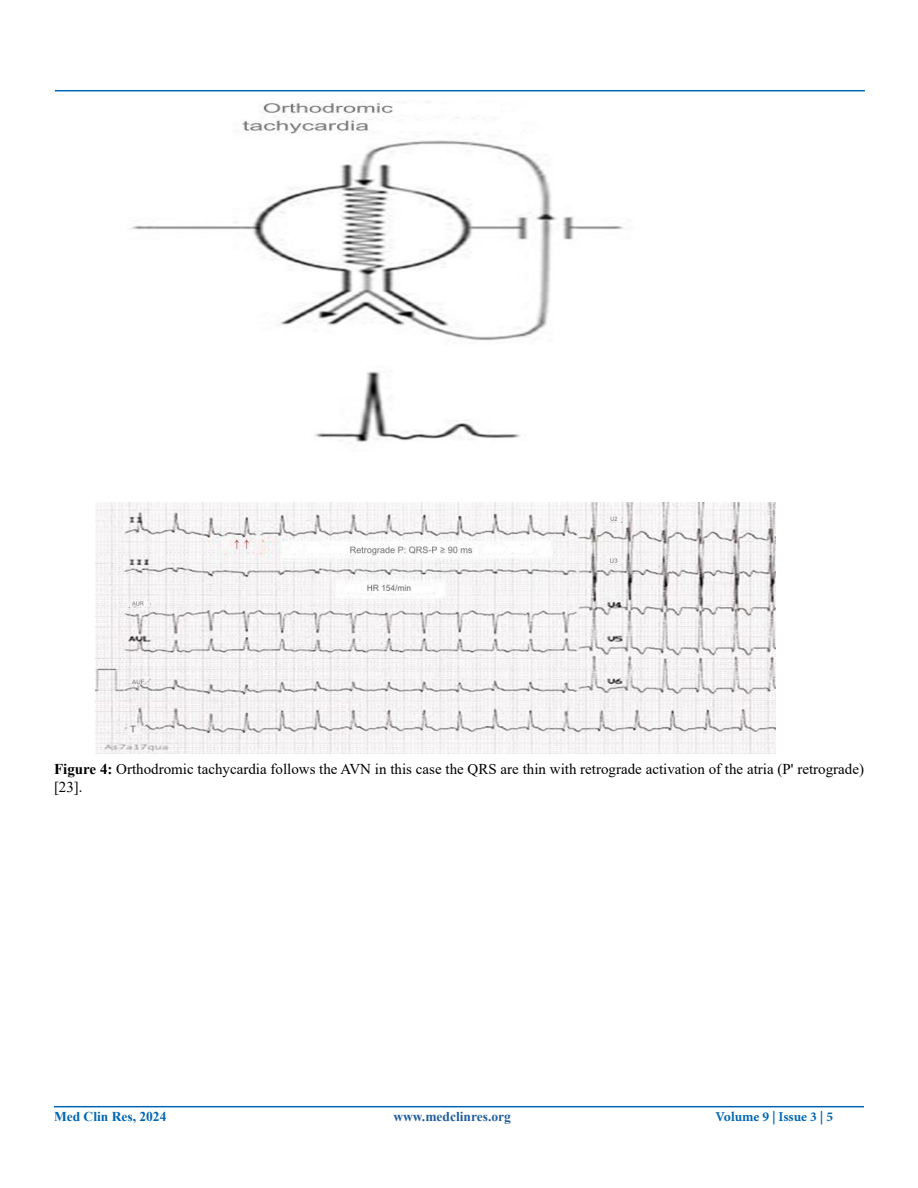
<style>
.page{position:relative;width:918px;height:1188px;background:#fff}
.page>*{position:absolute;margin:0;border:0;box-sizing:border-box;transform-origin:0 0}
.t1{font:15px/18px "Times New Roman";color:#000}
.t2{font:700 13.5px "Times New Roman";color:#215e9e}
.t3{font:700 13.5px "Minion Pro";letter-spacing:-.005em;color:#0066b3}
.t4{font:700 13.5px "Times New Roman";color:#0066b3}
.s1{font-weight:700}
</style>
<div class="page">
<hr style="left:54px;top:1106px;width:810px;height:1px;background:#0066b3">
<hr style="left:55px;top:90px;width:810px;height:1px;background:#0066b3">
<img style="left:131px;top:101px;width:493px;height:341px">
<img style="left:95px;top:503px;width:681px;height:251px">
<p class="t1" style="left:54px;top:759px;width:812px"><span class="s1">Figure 4:</span> Orthodromic tachycardia follows the AVN in this case the QRS are thin with retrograde activation of the atria (P' retrograde) [23].</p>
<p class="t4" style="left:54px;top:1107px;width:114px">Med Clin Res, 2024</p>
<p class="t2" style="left:393px;top:1106px;width:119px">www.medclinres.org</p>
<p class="t3" style="left:716px;top:1107px;width:119px">Volume 9 | Issue 3 | 5</p>
</div>
